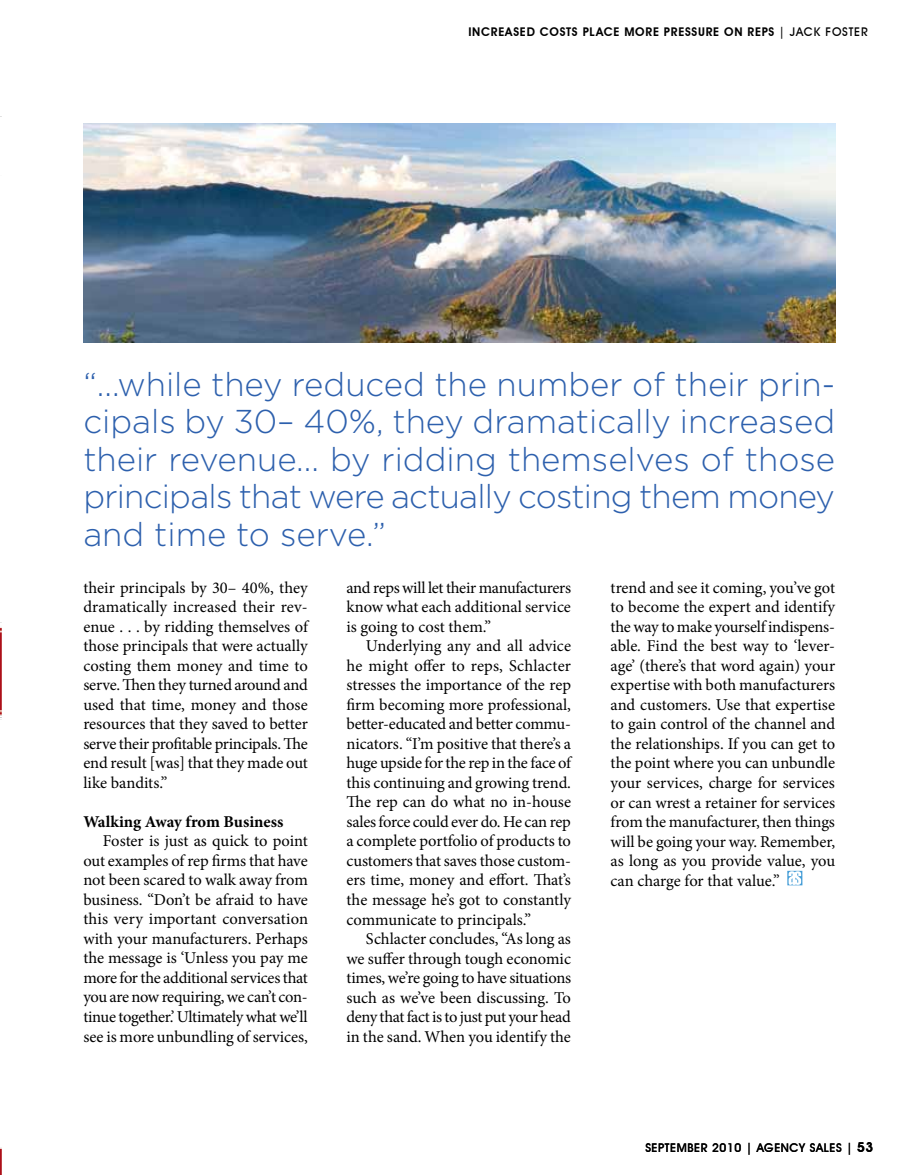
<style>
.page{position:relative;width:905px;height:1175px;background:#fff}
.page>*{position:absolute;margin:0;border:0;box-sizing:border-box;transform-origin:0 0}
.t1{font:300 33px/37.5px "Gotham";letter-spacing:-.025em;color:#2d60ad;text-align:justify}
.t2{font:16.5px/19.5px "Minion Pro";letter-spacing:-.005em;color:#000;text-align:justify}
.t3{font:700 16.5px "Minion Pro";color:#000}
.t4{font:600 12px "Avant Garde IT Cby BT";letter-spacing:.06em;color:#000}
.t5{font:500 12px "Avant Garde IT Cby BT";letter-spacing:.05em;color:#000}
.s1{font-weight:500}
.s2{font-weight:600;font-size:13.5px}
</style>
<div class="page">
<svg style="left:787px;top:870px;width:15px;height:15px"></svg>
<img style="left:83px;top:123px;width:752px;height:220px">
<img style="left:0;top:116px;width:1px;height:1058px">
<p class="t4" style="left:468px;top:24px;width:401px">INCREASED COSTS PLACE MORE PRESSURE ON REPS <span class="s1">| JACK FOSTER</span></p>
<h1 class="t1" style="left:83px;top:364px;width:753px">“...while they reduced the number of their prin&shy;cipals by 30– 40%, they dramatically increased their revenue... by ridding themselves of those principals that were actually costing them money and time to serve.”</h1>
<p class="t2" style="left:83px;top:578px;width:226px">their principals by 30– 40%, they dramatically increased their rev&shy;enue . . . by ridding themselves of those principals that were actually costing them money and time to serve. Then they turned around and used that time, money and those resources that they saved to better serve their profitable principals. The end result [was] that they made out like bandits.”</p>
<p class="t3" style="left:83px;top:810px;width:201px">Walking Away from Business</p>
<p class="t2" style="left:83px;top:831px;width:226px;text-indent:20px">Foster is just as quick to point out examples of rep firms that have not been scared to walk away from business. “Don’t be afraid to have this very important conversation with your manufacturers. Perhaps the message is ‘Unless you pay me more for the additional services that you are now requiring, we can’t con&shy;tinue together.’ Ultimately what we’ll see is more unbundling of services,</p>
<p class="t2" style="left:346px;top:578px;width:226px">and reps will let their manufacturers know what each additional service is going to cost them.”</p>
<p class="t2" style="left:346px;top:636px;width:226px;text-indent:20px">Underlying any and all advice he might offer to reps, Schlacter stresses the importance of the rep firm becoming more professional, better-educated and better commu&shy;nicators. “I’m positive that there’s a huge upside for the rep in the face of this continuing and growing trend.<br>The rep can do what no in-house sales force could ever do. He can rep a complete portfolio of products to customers that saves those custom&shy;ers time, money and effort. That’s the message he’s got to constantly communicate to principals.”</p>
<p class="t2" style="left:346px;top:929px;width:226px;text-indent:20px">Schlacter concludes, “As long as we suffer through tough economic times, we’re going to have situations such as we’ve been discussing. To deny that fact is to just put your head in the sand. When you identify the</p>
<p class="t2" style="left:610px;top:578px;width:226px">trend and see it coming, you’ve got to become the expert and identify the way to make yourself indispens&shy;able. Find the best way to ‘lever&shy;age’ (there’s that word again) your expertise with both manufacturers and customers. Use that expertise to gain control of the channel and the relationships. If you can get to the point where you can unbundle your services, charge for services or can wrest a retainer for services from the manufacturer, then things will be going your way. Remember, as long as you provide value, you can charge for that value.”</p>
<p class="t5" style="left:645px;top:1140px;width:230px">SEPTEMBER 2010 | AGENCY SALES | <span class="s2">53</span></p>
</div>
